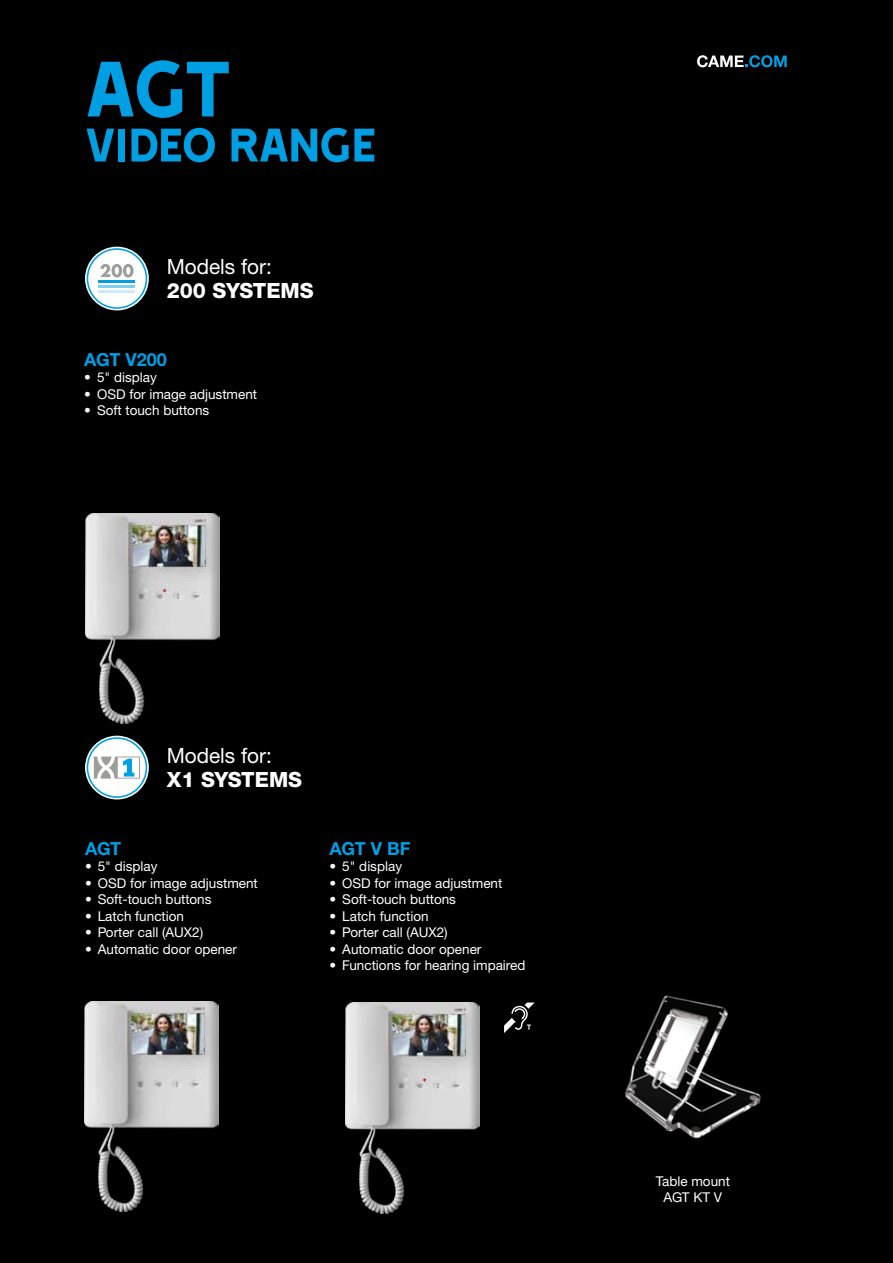
<style>
.page{position:relative;width:893px;height:1263px;background:#000}
.page>*{position:absolute;margin:0;border:0;box-sizing:border-box;transform-origin:0 0}
.t1{font:90px "Came Type";color:#009fe3}
.t2{font:54px "Came Type";letter-spacing:-.02em;color:#009fe3}
.t3{font:21px "Helvetica Neue LTW1 G";color:#fff}
.t4{font:800 21px "Helvetica Neue LTW1 G";color:#fff}
.t5{font:700 18px "Helvetica Neue LTW1 G";letter-spacing:-.02em;color:#009fe3}
.t6{font:13.5px/16.5px "Helvetica Neue LTW1 G";color:#fff;text-align:center}
</style>
<div class="page">
<img style="left:84px;top:1001px;width:135px;height:211px">
<img style="left:85px;top:513px;width:134px;height:211px">
<img style="left:345px;top:1002px;width:135px;height:211px">
<svg style="left:85px;top:247px;width:64px;height:63px"></svg>
<svg style="left:697px;top:55px;width:90px;height:12px"></svg>
<svg style="left:85px;top:736px;width:64px;height:63px"></svg>
<img style="left:625px;top:995px;width:136px;height:144px">
<svg style="left:504px;top:1002px;width:31px;height:31px"></svg>
<h1 class="t1" style="left:85px;top:42px;width:150px">AGT</h1>
<h2 class="t2" style="left:85px;top:117px;width:294px">VIDEO RANGE</h2>
<h3 class="t3" style="left:167px;top:254px;width:107px">Models for:</h3>
<h3 class="t4" style="left:167px;top:278px;width:148px">200 SYSTEMS</h3>
<h3 class="t5" style="left:84px;top:348px;width:84px">AGT V200</h3>
<p class="t6" style="left:84px;top:369px;width:74px">• 5" display</p>
<p class="t6" style="left:84px;top:386px;width:174px">• OSD for image adjustment</p>
<p class="t6" style="left:84px;top:402px;width:126px">• Soft touch buttons</p>
<h3 class="t3" style="left:167px;top:743px;width:107px">Models for:</h3>
<h3 class="t4" style="left:167px;top:767px;width:137px">X1 SYSTEMS</h3>
<h3 class="t5" style="left:85px;top:837px;width:38px">AGT</h3>
<p class="t6" style="left:85px;top:858px;width:74px">• 5" display</p>
<p class="t6" style="left:85px;top:875px;width:174px">• OSD for image adjustment</p>
<p class="t6" style="left:85px;top:891px;width:128px">• Soft-touch buttons</p>
<p class="t6" style="left:85px;top:908px;width:101px">• Latch function</p>
<p class="t6" style="left:85px;top:924px;width:120px">• Porter call (AUX2)</p>
<p class="t6" style="left:85px;top:941px;width:153px">• Automatic door opener</p>
<h3 class="t5" style="left:330px;top:837px;width:82px">AGT V BF</h3>
<p class="t6" style="left:330px;top:858px;width:74px">• 5" display</p>
<p class="t6" style="left:330px;top:875px;width:174px">• OSD for image adjustment</p>
<p class="t6" style="left:330px;top:891px;width:128px">• Soft-touch buttons</p>
<p class="t6" style="left:330px;top:908px;width:101px">• Latch function</p>
<p class="t6" style="left:330px;top:924px;width:120px">• Porter call (AUX2)</p>
<p class="t6" style="left:330px;top:941px;width:153px">• Automatic door opener</p>
<p class="t6" style="left:330px;top:957px;width:197px">• Functions for hearing impaired</p>
<p class="t6" style="left:656px;top:1173px;width:76px">Table mount<br>AGT KT V</p>
</div>
